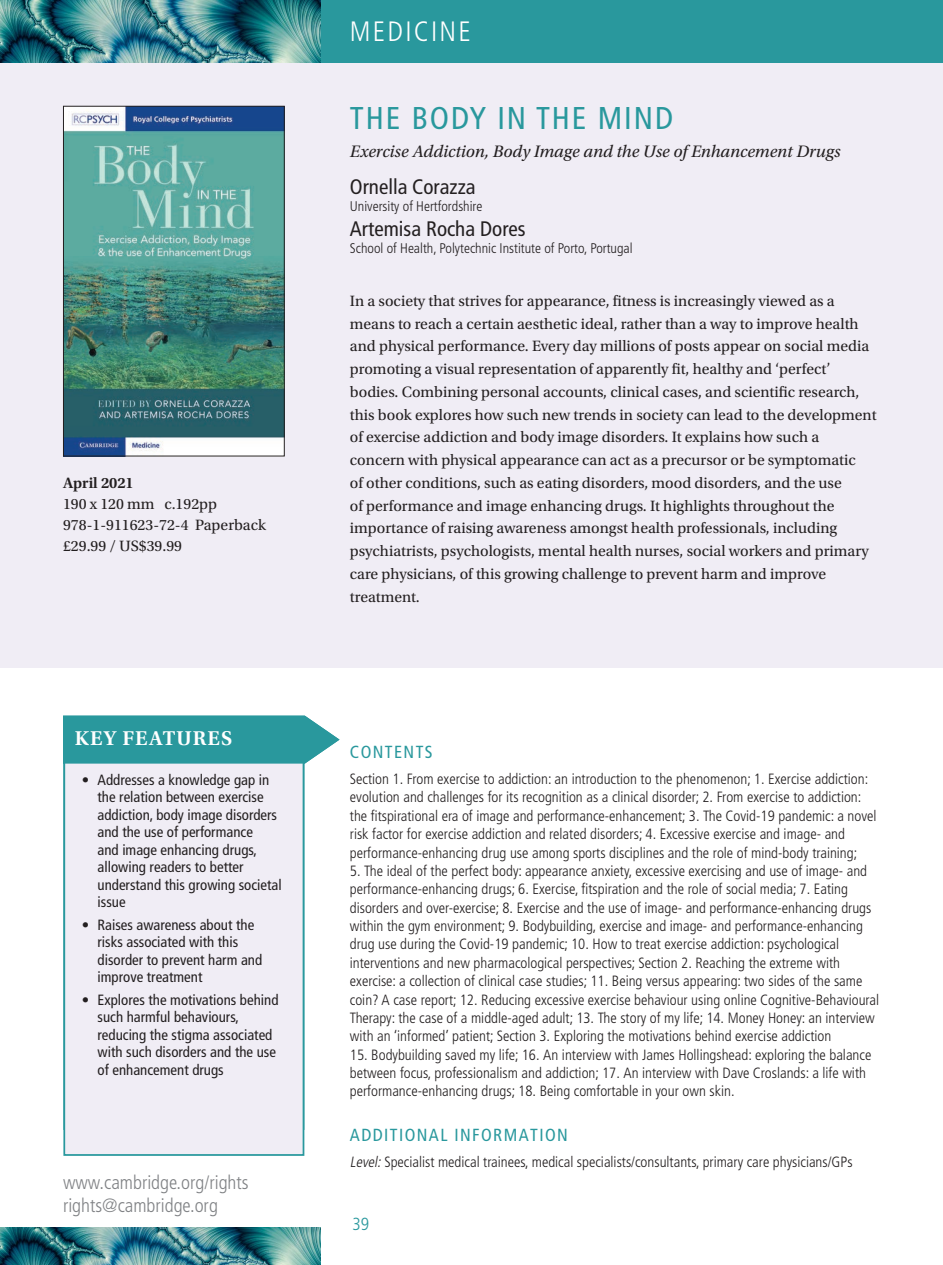
<style>
.page{position:relative;width:943px;height:1265px;background:#fff}
.page>*{position:absolute;margin:0;border:0;box-sizing:border-box;transform-origin:0 0}
.t1{font:condensed 31.5px "Frutiger LTACE";letter-spacing:.06em;color:#29989d}
.t2{font:300 condensed 28px "Frutiger LTACE";letter-spacing:.08em;color:#fff}
.t3{font:condensed 21px "Frutiger LTACE";color:#231f20}
.t4{font:600 21px "Utopia Std";letter-spacing:.05em;color:#fff}
.t5{font:300 condensed 19.25px/22.8px "Frutiger LTACE";color:#808285}
.t6{font:italic 17.5px "Utopia Std";color:#231f20}
.t7{font:condensed 17.5px "Frutiger LTACE";letter-spacing:.08em;color:#29989d}
.t8{font:300 condensed 17.5px "Frutiger LTACE";color:#29989d}
.t9{font:15.75px/22.8px "Utopia Std";color:#231f20}
.t10{font:600 15.75px "Utopia Std";color:#231f20}
.t11{font:300 condensed 14.88px/18.4px "Frutiger LTACE";color:#231f20}
.t12{font:condensed 14.88px/17.5px "Frutiger LTACE";color:#231f20}
.t13{font:300 condensed 14px "Frutiger LTACE";color:#231f20}
.s1{font-style:italic}
</style>
<div class="page">
<div style="left:0;top:0;width:943px;height:667px;background:#f0edf5"></div>
<div style="left:0;top:0;width:943px;height:62px;background:#29989d"></div>
<img style="left:0;top:1228px;width:320px;height:37px">
<img style="left:65px;top:108px;width:218px;height:346px">
<div style="left:63px;top:106px;width:222px;height:350px;border:1px solid #231f20"></div>
<img style="left:0;top:0;width:320px;height:62px">
<div style="left:63px;top:728px;width:241px;height:428px;background:#f0edf5;border:2px solid #29989d"></div>
<svg style="left:63px;top:716px;width:276px;height:48px;background:#369ea3"></svg>
<p class="t10" style="left:63px;top:474px;width:72px">April 2021</p>
<p class="t9" style="left:63px;top:494px;width:204px;line-height:21px">190 x 120 mm c.192pp<br>978-1-911623-72-4 Paperback £29.99 / US$39.99</p>
<h3 class="t4" style="left:75px;top:727px;width:195px">WHY IT WILL SELL</h3>
<h3 class="t4" style="left:75px;top:727px;width:159px">KEY FEATURES</h3>
<p class="t12" style="left:98px;top:771px;width:186px;text-indent:-16px">• Addresses a knowledge gap in the relation between exercise addiction, body image disorders and the use of performance<br>and image enhancing drugs, allowing readers to better understand this growing societal issue</p>
<p class="t12" style="left:98px;top:916px;width:166px;text-indent:-16px">• Raises awareness about the risks associated with this disorder to prevent harm and improve treatment</p>
<p class="t12" style="left:98px;top:991px;width:182px;text-indent:-16px">• Explores the motivations behind such harmful behaviours, reducing the stigma associated with such disorders and the use of enhancement drugs</p>
<p class="t5" style="left:63px;top:1171px;width:187px">www.cambridge.org/rights rights@cambridge.org</p>
<h2 class="t2" style="left:350px;top:15px;width:122px">MEDICINE</h2>
<h2 class="t2" style="left:352px;top:15px;width:194px">RUNNING HEAD</h2>
<h1 class="t1" style="left:350px;top:100px;width:325px">THE BODY IN THE MIND</h1>
<p class="t6" style="left:350px;top:142px;width:492px">Exercise Addiction, Body Image and the Use of Enhancement Drugs</p>
<h3 class="t3" style="left:350px;top:175px;width:127px">Ornella Corazza</h3>
<p class="t13" style="left:350px;top:198px;width:134px">University of Hertfordshire</p>
<h3 class="t3" style="left:350px;top:216px;width:177px">Artemisa Rocha Dores</h3>
<p class="t13" style="left:350px;top:240px;width:284px">School of Health, Polytechnic Institute of Porto, Portugal</p>
<p class="t9" style="left:350px;top:290px;width:528px">In a society that strives for appearance, fitness is increasingly viewed as a means to reach a certain aesthetic ideal, rather than a way to improve health and physical performance. Every day millions of posts appear on social media promoting a visual representation of apparently fit, healthy and ‘perfect’ bodies. Combining personal accounts, clinical cases, and scientific research, this book explores how such new trends in society can lead to the development of exercise addiction and body image disorders. It explains how such a concern with physical appearance can act as a precursor or be symptomatic<br>of other conditions, such as eating disorders, mood disorders, and the use<br>of performance and image enhancing drugs. It highlights throughout the importance of raising awareness amongst health professionals, including psychiatrists, psychologists, mental health nurses, social workers and primary care physicians, of this growing challenge to prevent harm and improve treatment.</p>
<p class="t7" style="left:350px;top:742px;width:84px">CONTENTS</p>
<p class="t11" style="left:350px;top:770px;width:528px">Section 1. From exercise to addiction: an introduction to the phenomenon; 1. Exercise addiction: evolution and challenges for its recognition as a clinical disorder; 2. From exercise to addiction: the fitspirational era of image and performance-enhancement; 3. The Covid-19 pandemic: a novel risk factor for exercise addiction and related disorders; 4. Excessive exercise and image- and performance-enhancing drug use among sports disciplines and the role of mind-body training;</p>
<p class="t11" style="left:350px;top:862px;width:530px">5. The ideal of the perfect body: appearance anxiety, excessive exercising and use of image- and performance-enhancing drugs; 6. Exercise, fitspiration and the role of social media; 7. Eating disorders and over-exercise; 8. Exercise and the use of image- and performance-enhancing drugs within the gym environment; 9. Bodybuilding, exercise and image- and performance-enhancing drug use during the Covid-19 pandemic; 10. How to treat exercise addiction: psychological interventions and new pharmacological perspectives; Section 2. Reaching the extreme with exercise: a collection of clinical case studies; 11. Being versus appearing: two sides of the same coin? A case report; 12. Reducing excessive exercise behaviour using online Cognitive-Behavioural Therapy: the case of a middle-aged adult; 13. The story of my life; 14. Money Honey: an interview with an ‘informed’ patient; Section 3. Exploring the motivations behind exercise addiction</p>
<p class="t11" style="left:350px;top:1046px;width:523px">15. Bodybuilding saved my life; 16. An interview with James Hollingshead: exploring the balance between focus, professionalism and addiction; 17. An interview with Dave Croslands: a life with performance-enhancing drugs; 18. Being comfortable in your own skin.</p>
<p class="t7" style="left:350px;top:1125px;width:219px">ADDITIONAL INFORMATION</p>
<p class="t11" style="left:350px;top:1153px;width:504px"><span class="s1">Level:</span>Specialist medical trainees, medical specialists/consultants, primary care physicians/GPs</p>
<p class="t8" style="left:352px;top:1214px;width:18px">39</p>
</div>
